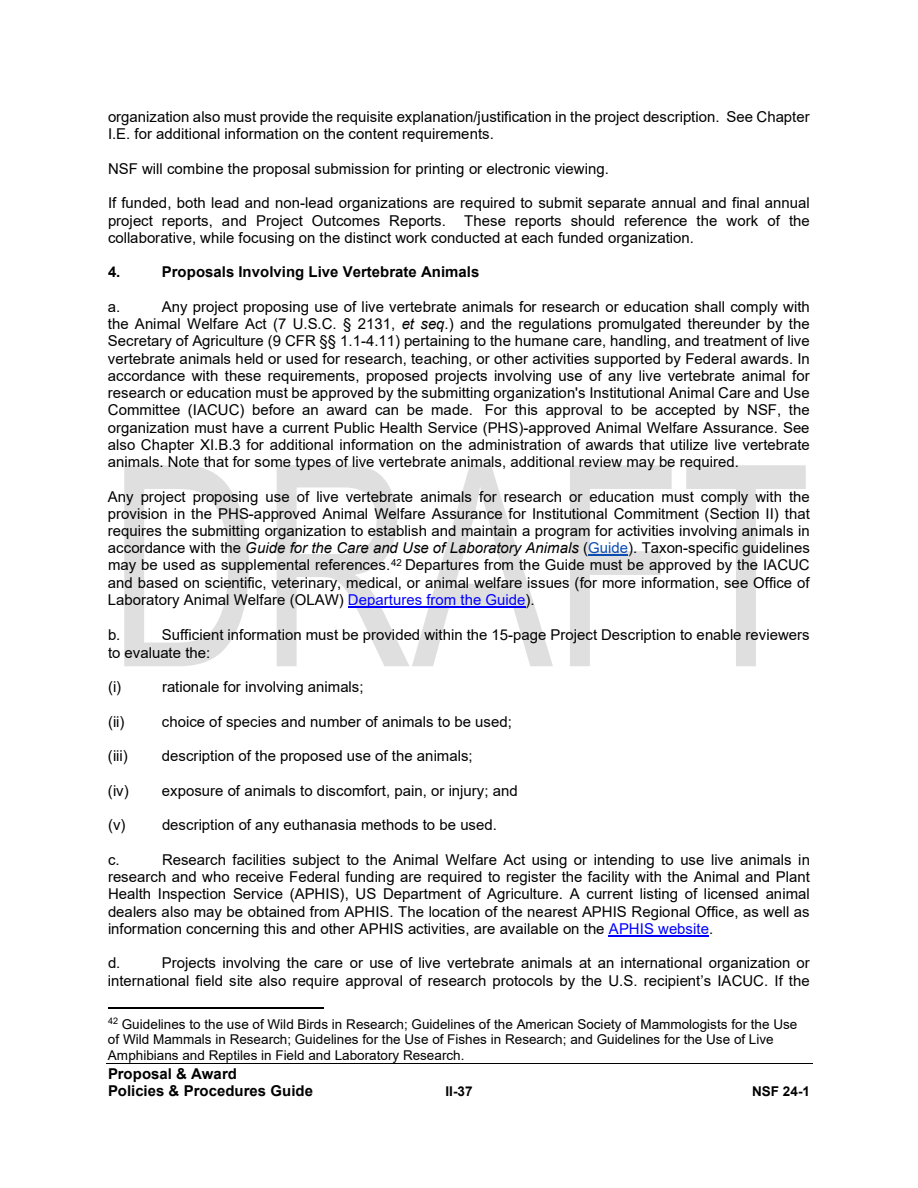
<style>
.page{position:relative;width:918px;height:1188px;background:#fff}
.page>*{position:absolute;margin:0;border:0;box-sizing:border-box;transform-origin:0 0}
.t1{font:15px/17.2px "Arial";color:#000;text-align:justify}
.t2{font:700 15px/17.2px "Arial";color:#000}
.t3{font:13.5px/15.6px "Arial";letter-spacing:.005em;color:#000}
.t4{font:700 13.5px "Arial";color:#000}
.s1{font-style:italic}
.s2{color:#0b4cb4}
.s3{color:#00f}
</style>
<div class="page">
<svg style="left:124px;top:465px;width:125px;height:201px"></svg>
<svg style="left:277px;top:465px;width:276px;height:201px"></svg>
<svg style="left:570px;top:465px;width:102px;height:201px"></svg>
<svg style="left:686px;top:465px;width:120px;height:201px"></svg>
<hr style="left:106px;top:1063px;width:706px;height:1px;background:#000">
<hr style="left:588px;top:555px;width:40px;height:1px;background:#0b4cb4">
<hr style="left:348px;top:607px;width:178px;height:1px;background:#00f">
<hr style="left:609px;top:935px;width:100px;height:2px;background:#00f">
<hr style="left:108px;top:1007px;width:216px;height:2px;background:#000">
<p class="t1" style="left:108px;top:108px;width:703px">organization also must provide the requisite explanation/justification in the project description. See Chapter<br>I.E. for additional information on the content requirements.</p>
<p class="t1" style="left:108px;top:160px;width:502px">NSF will combine the proposal submission for printing or electronic viewing.</p>
<p class="t1" style="left:108px;top:194px;width:703px">If funded, both lead and non-lead organizations are required to submit separate annual and final annual project reports, and Project Outcomes Reports. These reports should reference the work of the collaborative, while focusing on the distinct work conducted at each funded organization.</p>
<p class="t2" style="left:108px;top:264px;width:14px">4.</p>
<p class="t2" style="left:162px;top:264px;width:319px">Proposals Involving Live Vertebrate Animals</p>
<p class="t1" style="left:108px;top:298px;width:14px">a.</p>
<p class="t1" style="left:108px;top:298px;width:704px;text-indent:54px">Any project proposing use of live vertebrate animals for research or education shall comply with the Animal Welfare Act (7 U.S.C. § 2131, <span class="s1">et seq</span>.) and the regulations promulgated thereunder by the Secretary of Agriculture (9 CFR §§ 1.1-4.11) pertaining to the humane care, handling, and treatment of live vertebrate animals held or used for research, teaching, or other activities supported by Federal awards. In accordance with these requirements, proposed projects involving use of any live vertebrate animal for research or education must be approved by the submitting organization's Institutional Animal Care and Use Committee (IACUC) before an award can be made. For this approval to be accepted by NSF, the organization must have a current Public Health Service (PHS)-approved Animal Welfare Assurance. See also Chapter XI.B.3 for additional information on the administration of awards that utilize live vertebrate animals. Note that for some types of live vertebrate animals, additional review may be required.</p>
<p class="t1" style="left:108px;top:488px;width:704px">Any project proposing use of live vertebrate animals for research or education must comply with the provision in the PHS-approved Animal Welfare Assurance for Institutional Commitment (Section II) that requires the submitting organization to establish and maintain a program for activities involving animals in accordance with the <span class="s1">Guide for the Care and Use of Laboratory Animals</span> (<span class="s2">Guide</span>). Taxon-specific guidelines may be used as supplemental references.<sup>42</sup> Departures from the Guide must be approved by the IACUC and based on scientific, veterinary, medical, or animal welfare issues (for more information, see Office of Laboratory Animal Welfare (OLAW) <span class="s3">Departures from the Guide</span>).</p>
<p class="t1" style="left:108px;top:626px;width:14px">b.</p>
<p class="t1" style="left:108px;top:626px;width:703px;text-indent:54px">Sufficient information must be provided within the 15-page Project Description to enable reviewers to evaluate the:</p>
<p class="t1" style="left:108px;top:678px;width:15px">(i)</p>
<p class="t1" style="left:162px;top:678px;width:203px">rationale for involving animals;</p>
<p class="t1" style="left:108px;top:713px;width:18px">(ii)</p>
<p class="t1" style="left:162px;top:713px;width:352px">choice of species and number of animals to be used;</p>
<p class="t1" style="left:108px;top:747px;width:21px">(iii)</p>
<p class="t1" style="left:162px;top:747px;width:312px">description of the proposed use of the animals;</p>
<p class="t1" style="left:108px;top:782px;width:411px">(iv) exposure of animals to discomfort, pain, or injury; and</p>
<p class="t1" style="left:108px;top:816px;width:19px">(v)</p>
<p class="t1" style="left:162px;top:816px;width:336px">description of any euthanasia methods to be used.</p>
<p class="t1" style="left:108px;top:851px;width:13px">c.</p>
<p class="t1" style="left:108px;top:851px;width:703px;text-indent:54px">Research facilities subject to the Animal Welfare Act using or intending to use live animals in research and who receive Federal funding are required to register the facility with the Animal and Plant Health Inspection Service (APHIS), US Department of Agriculture. A current listing of licensed animal dealers also may be obtained from APHIS. The location of the nearest APHIS Regional Office, as well as information concerning this and other APHIS activities, are available on the <span class="s3">APHIS website</span>.</p>
<p class="t1" style="left:108px;top:954px;width:14px">d.</p>
<p class="t1" style="left:108px;top:954px;width:703px;text-align:right">Projects involving the care or use of live vertebrate animals at an international organization or international field site also require approval of research protocols by the U.S. recipient’s IACUC. If the</p>
<p class="t3" style="left:108px;top:1016px;width:691px"><sup>42</sup> Guidelines to the use of Wild Birds in Research; Guidelines of the American Society of Mammologists for the Use of Wild Mammals in Research; Guidelines for the Use of Fishes in Research; and Guidelines for the Use of Live<br>Amphibians and Reptiles in Field and Laboratory Research.</p>
<p class="t2" style="left:108px;top:1065px;width:207px">Proposal &amp; Award<br>Policies &amp; Procedures Guide</p>
<p class="t4" style="left:445px;top:1082px;width:29px">II-37</p>
<p class="t4" style="left:752px;top:1082px;width:59px">NSF 24-1</p>
</div>
